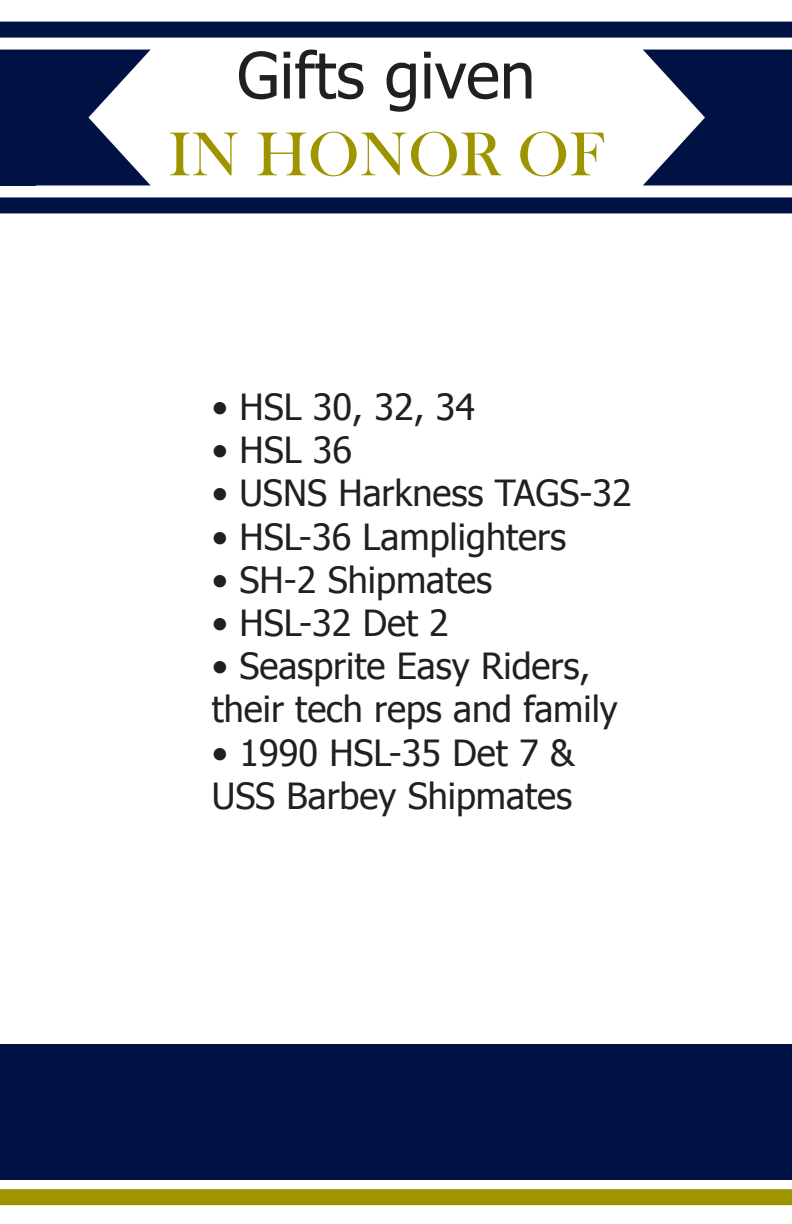
<style>
.page{position:relative;width:792px;height:1224px;background:#fff}
.page>*{position:absolute;margin:0;border:0;box-sizing:border-box;transform-origin:0 0}
.t1{font:64px "Tahoma";color:#231f20}
.t2{font:64px "Bask Old Face";color:#9e9400}
.t3{font:36px/43.2px "Tahoma";color:#231f20}
</style>
<div class="page">
<svg style="left:35px;top:50px;width:115px;height:135px"></svg>
<div style="left:0;top:50px;width:35px;height:135px;background:#001143"></div>
<div style="left:0;top:1044px;width:792px;height:136px;background:#001143"></div>
<svg style="left:643px;top:50px;width:149px;height:135px"></svg>
<div style="left:0;top:22px;width:792px;height:16px;background:#001143"></div>
<div style="left:0;top:197px;width:792px;height:16px;background:#001143"></div>
<div style="left:0;top:1189px;width:792px;height:16px;background:#9e9400"></div>
<h1 class="t1" style="left:237px;top:32px;width:300px">Gifts given</h1>
<h1 class="t2" style="left:168px;top:119px;width:437px">IN HONOR OF</h1>
<p class="t3" style="left:212px;top:384px;width:265px">• HSL 30, 32, 34</p>
<p class="t3" style="left:212px;top:427px;width:142px">• HSL 36</p>
<p class="t3" style="left:212px;top:470px;width:422px">• USNS Harkness TAGS-32</p>
<p class="t3" style="left:212px;top:513px;width:356px">• HSL-36 Lamplighters</p>
<p class="t3" style="left:212px;top:556px;width:282px">• SH-2 Shipmates</p>
<p class="t3" style="left:212px;top:600px;width:239px">• HSL-32 Det 2</p>
<p class="t3" style="left:212px;top:643px;width:408px">• Seasprite Easy Riders, their tech reps and family</p>
<p class="t3" style="left:212px;top:729px;width:364px">• 1990 HSL-35 Det 7 &amp;<br>USS Barbey Shipmates</p>
</div>
